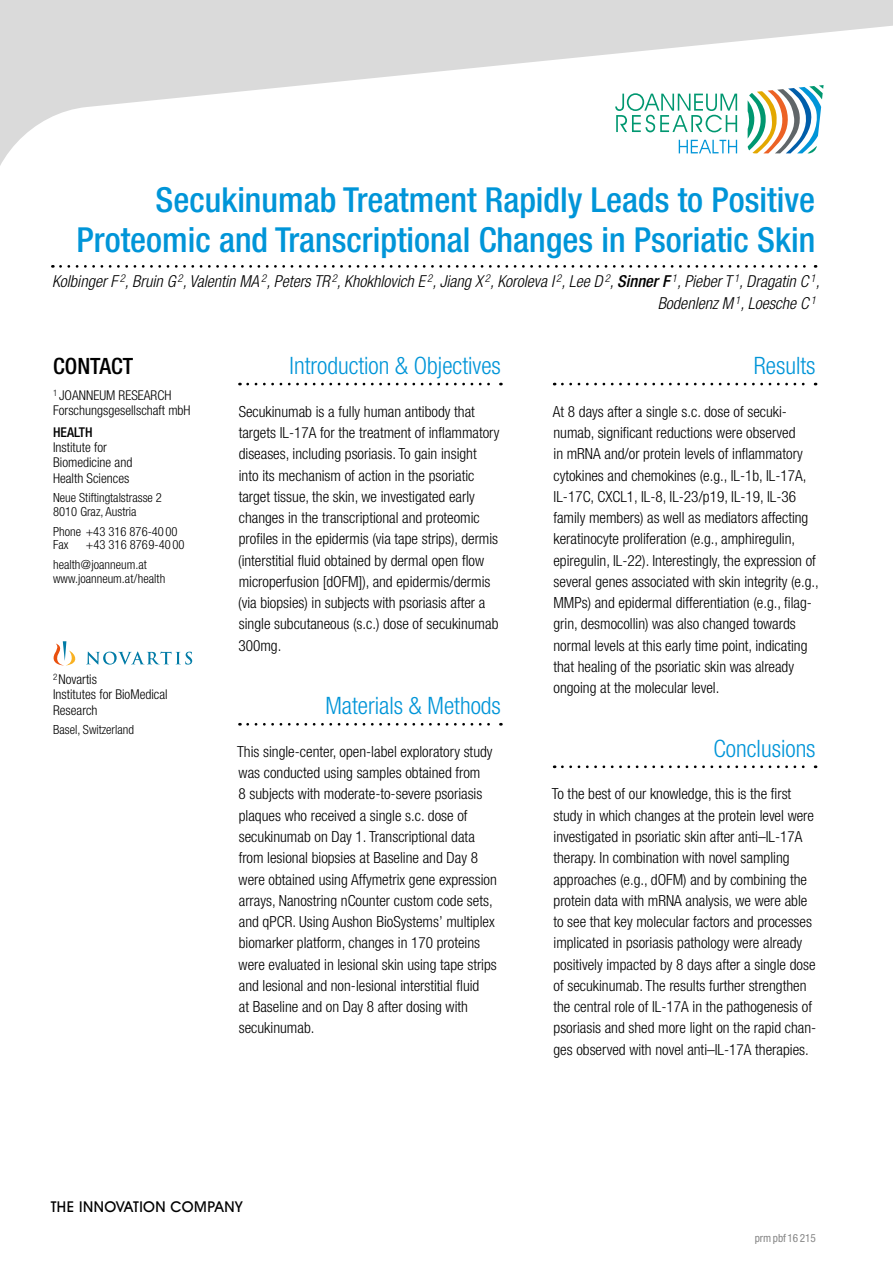
<style>
.page{position:relative;width:893px;height:1263px;background:#fff}
.page>*{position:absolute;margin:0;border:0;box-sizing:border-box;transform-origin:0 0}
.t1{font:500 condensed 34.5px/40.5px "Helvetica Neue LT Pro";color:#0095d8;text-align:right}
.t2{font:300 condensed 24px "Helvetica Neue LT Pro";color:#0095d8}
.t3{font:500 condensed 22.5px "Helvetica Neue LT Pro";color:#000}
.t4{font:italic 300 condensed 16.5px/21.8px "Helvetica Neue LT Pro";color:#000;text-align:right}
.t5{font:300 condensed 15.3px/21.3px "Helvetica Neue LT Pro";color:#000}
.t6{font:500 15px "Avant Garde IT Cby BT";letter-spacing:.035em;color:#000}
.t7{font:300 condensed 13.5px/15.3px "Helvetica Neue LT Pro";color:#000}
.t8{font:500 condensed 13.5px "Helvetica Neue LT Pro";color:#000}
.t9{font:300 condensed 12.6px/13.5px "Helvetica Neue LT Pro";color:#000}
.t10{font:condensed 11.25px "Helvetica Neue LT Pro";color:#878787}
.s1{font-weight:500}
</style>
<div class="page">
<svg style="left:86px;top:651px;width:106px;height:14px"></svg>
<svg style="left:53px;top:641px;width:23px;height:24px"></svg>
<svg style="left:60px;top:265px;width:756px;height:3px"></svg>
<svg style="left:562px;top:383px;width:254px;height:2px"></svg>
<svg style="left:562px;top:765px;width:254px;height:3px"></svg>
<svg style="left:248px;top:383px;width:253px;height:2px"></svg>
<svg style="left:248px;top:723px;width:253px;height:3px"></svg>
<svg style="left:0;top:0;width:893px;height:166px"></svg>
<h1 class="t1" style="left:77px;top:179px;width:740px">Secukinumab Treatment Rapidly Leads to Positive<br>Proteomic and Transcriptional Changes in Psoriatic Skin</h1>
<p class="t4" style="left:52px;top:271px;width:769px">Kolbinger F <sup>2</sup>, Bruin G <sup>2</sup>, Valentin MA <sup>2</sup>, Peters TR <sup>2</sup>, Khokhlovich E <sup>2</sup>, Jiang X <sup>2</sup>, Koroleva I <sup>2</sup>, Lee D <sup>2</sup>, <span class="s1">Sinner F</span> <sup>1</sup>, Pieber T <sup>1</sup>, Dragatin C <sup>1</sup>,<br>Bodenlenz M <sup>1</sup>, Loesche C <sup>1</sup></p>
<h3 class="t3" style="left:53px;top:353px;width:82px">CONTACT</h3>
<p class="t7" style="left:53px;top:387px;width:139px"><sup>1</sup> JOANNEUM RESEARCH<br>Forschungsgesellschaft mbH</p>
<p class="t8" style="left:53px;top:424px;width:41px">HEALTH</p>
<p class="t7" style="left:53px;top:439px;width:81px">Institute for<br>Biomedicine and<br>Health Sciences</p>
<p class="t9" style="left:53px;top:491px;width:110px">Neue Stiftingtalstrasse 2<br>8010 Graz, Austria</p>
<p class="t9" style="left:53px;top:525px;width:126px">Phone +43 316 876-40 00<br>Fax</p>
<p class="t9" style="left:53px;top:535px;width:133px;line-height:20px;text-indent:33px">+43 316 8769-40 00 health@joanneum.at</p>
<p class="t9" style="left:53px;top:571px;width:114px">www.joanneum.at/health</p>
<p class="t7" style="left:53px;top:671px;width:116px"><sup>2</sup>Novartis<br>Institutes for BioMedical<br>Research</p>
<p class="t9" style="left:53px;top:723px;width:82px">Basel, Switzerland</p>
<h2 class="t2" style="left:290px;top:352px;width:213px">Introduction &amp; Objectives</h2>
<p class="t5" style="left:238px;top:401px;width:263px">Secukinumab is a fully human antibody that targets IL-17A for the treatment of inflammatory diseases, including psoriasis. To gain insight into its mechanism of action in the psoriatic target tissue, the skin, we investigated early changes in the transcriptional and proteomic profiles in the epidermis (via tape strips), dermis (interstitial fluid obtained by dermal open flow microperfusion [dOFM]), and epidermis/dermis (via biopsies) in subjects with psoriasis after a single subcutaneous (s.c.) dose of secukinumab 300mg.</p>
<h2 class="t2" style="left:325px;top:692px;width:177px">Materials &amp; Methods</h2>
<p class="t5" style="left:237px;top:741px;width:261px">This single-center, open-label exploratory study was conducted using samples obtained from<br>8 subjects with moderate-to-severe psoriasis plaques who received a single s.c. dose of secukinumab on Day 1. Transcriptional data from lesional biopsies at Baseline and Day 8 were obtained using Affymetrix gene expression arrays, Nanostring nCounter custom code sets, and qPCR. Using Aushon BioSystems’ multiplex biomarker platform, changes in 170 proteins were evaluated in lesional skin using tape strips and lesional and non-lesional interstitial fluid<br>at Baseline and on Day 8 after dosing with secukinumab.</p>
<h2 class="t2" style="left:754px;top:352px;width:63px">Results</h2>
<p class="t5" style="left:553px;top:401px;width:267px">At 8 days after a single s.c. dose of secuki&shy;numab, significant reductions were observed<br>in mRNA and/or protein levels of inflammatory cytokines and chemokines (e.g., IL-1b, IL-17A, IL-17C, CXCL1, IL-8, IL-23/p19, IL-19, IL-36 family members) as well as mediators affecting keratinocyte proliferation (e.g., amphiregulin, epiregulin, IL-22). Interestingly, the expression of several genes associated with skin integrity (e.g., MMPs) and epidermal differentiation (e.g., filag&shy;grin, desmocollin) was also changed towards normal levels at this early time point, indicating that healing of the psoriatic skin was already ongoing at the molecular level.</p>
<h2 class="t2" style="left:713px;top:735px;width:104px">Conclusions</h2>
<p class="t5" style="left:552px;top:783px;width:266px">To the best of our knowledge, this is the first study in which changes at the protein level were investigated in psoriatic skin after anti–IL-17A therapy. In combination with novel sampling approaches (e.g., dOFM) and by combining the protein data with mRNA analysis, we were able to see that key molecular factors and processes implicated in psoriasis pathology were already positively impacted by 8 days after a single dose of secukinumab. The results further strengthen the central role of IL-17A in the pathogenesis of psoriasis and shed more light on the rapid chan&shy;ges observed with novel anti–IL-17A therapies.</p>
<p class="t6" style="left:51px;top:1197px;width:193px">THE INNOVATION COMPANY</p>
<p class="t10" style="left:755px;top:1231px;width:63px">prmpbf 16 215</p>
</div>
